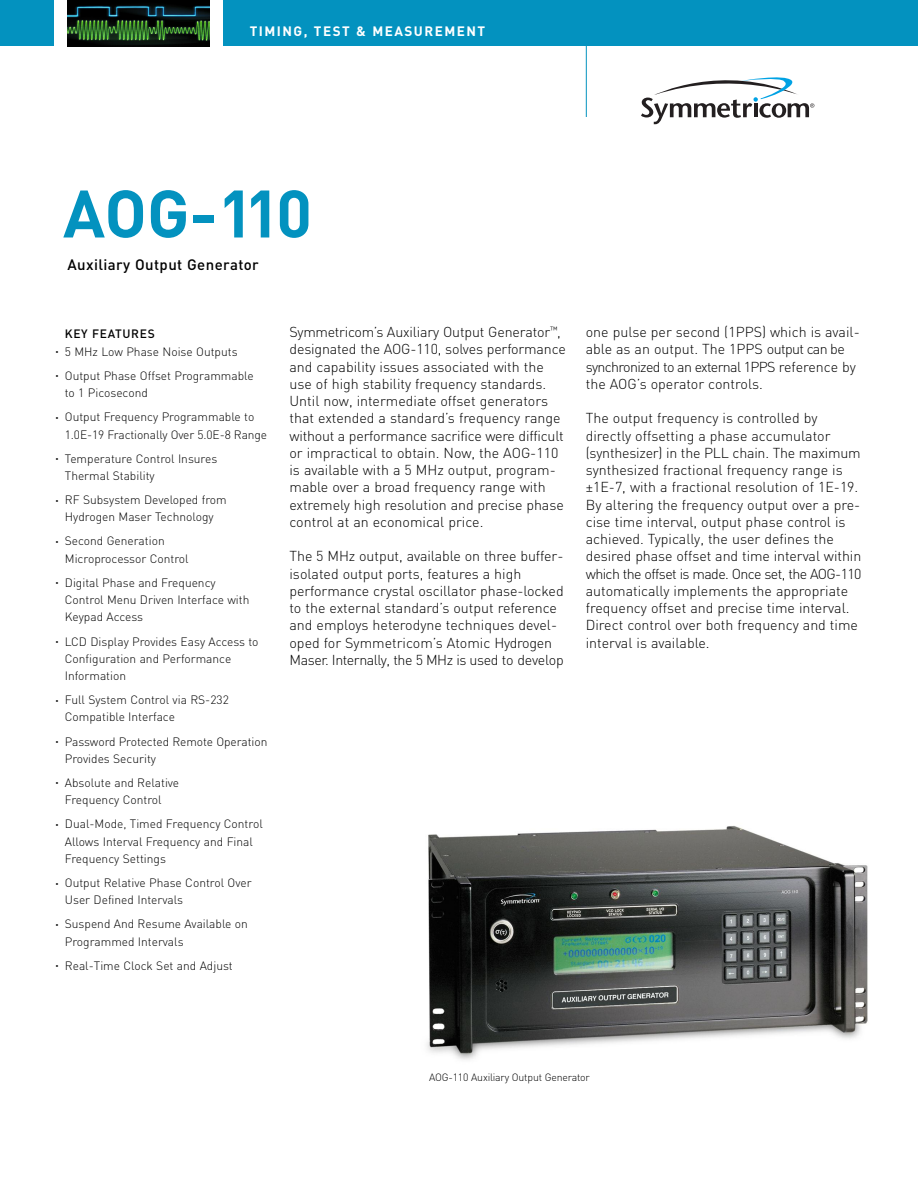
<style>
.page{position:relative;width:918px;height:1188px;background:#fff}
.page>*{position:absolute;margin:0;border:0;box-sizing:border-box;transform-origin:0 0}
.t1{font:700 66px "DIN";letter-spacing:-.035em;color:#0392bf}
.t2{font:500 15px "DIN";letter-spacing:.025em;color:#000}
.t3{font:300 14.25px/17.2px "DIN";color:#000}
.t4{font:700 13.5px "DIN";letter-spacing:.11em;color:#fff}
.t5{font:300 12px/17.2px "DIN";color:#000}
.t6{font:500 12px "DIN";letter-spacing:.055em;color:#000}
.t7{font:300 10.5px "DIN";letter-spacing:-.015em;color:#000}
.s1{font-size:6px}
</style>
<div class="page">
<div style="left:223px;top:0;width:695px;height:46px;background:#0392bf"></div>
<div style="left:0;top:0;width:54px;height:46px;background:#0392bf"></div>
<hr style="left:586px;top:34px;width:1px;height:83px;background:#0392bf">
<svg style="left:641px;top:77px;width:173px;height:47px"></svg>
<hr style="left:754px;top:103px;width:4px;height:14px;background:#231f20">
<img style="left:427px;top:825px;width:441px;height:235px">
<img style="left:68px;top:0;width:141px;height:46px">
<p class="t4" style="left:250px;top:23px;width:237px">TIMING, TEST &amp; MEASUREMENT</p>
<h1 class="t1" style="left:63px;top:176px;width:251px">AOG-110</h1>
<p class="t2" style="left:68px;top:256px;width:193px">Auxiliary Output Generator</p>
<p class="t6" style="left:65px;top:327px;width:91px">KEY FEATURES</p>
<p class="t5" style="left:56px;top:343px;width:184px"><span class="s1">•</span> 5 MHz Low Phase Noise Outputs</p>
<p class="t5" style="left:65px;top:367px;width:190px;text-indent:-9px"><span class="s1">•</span> Output Phase Offset Programmable to 1 Picosecond</p>
<p class="t5" style="left:65px;top:409px;width:204px;text-indent:-9px"><span class="s1">•</span> Output Frequency Programmable to<br>1.0E-19 Fractionally Over 5.0E-8 Range</p>
<p class="t5" style="left:65px;top:450px;width:154px;text-indent:-9px"><span class="s1">•</span> Temperature Control Insures<br>Thermal Stability</p>
<p class="t5" style="left:56px;top:491px;width:173px;text-align:center"><span class="s1">•</span> RF Subsystem Developed from<br>Hydrogen Maser Technology</p>
<p class="t5" style="left:65px;top:533px;width:125px;text-indent:-9px"><span class="s1">•</span> Second Generation<br>Microprocessor Control</p>
<p class="t5" style="left:65px;top:574px;width:186px;text-indent:-9px"><span class="s1">•</span> Digital Phase and Frequency<br>Control Menu Driven Interface with<br>Keypad Access</p>
<p class="t5" style="left:65px;top:633px;width:195px;text-indent:-9px"><span class="s1">•</span> LCD Display Provides Easy Access to<br>Configuration and Performance<br>Information</p>
<p class="t5" style="left:65px;top:691px;width:166px;text-indent:-9px"><span class="s1">•</span> Full System Control via RS-232<br>Compatible Interface</p>
<p class="t5" style="left:65px;top:733px;width:204px;text-indent:-9px"><span class="s1">•</span> Password Protected Remote Operation<br>Provides Security</p>
<p class="t5" style="left:65px;top:774px;width:116px;text-indent:-9px"><span class="s1">•</span> Absolute and Relative<br>Frequency Control</p>
<p class="t5" style="left:65px;top:816px;width:199px;text-indent:-9px"><span class="s1">•</span> Dual-Mode, Timed Frequency Control<br>Allows Interval Frequency and Final<br>Frequency Settings</p>
<p class="t5" style="left:65px;top:874px;width:188px;text-indent:-9px"><span class="s1">•</span> Output Relative Phase Control Over<br>User Defined Intervals</p>
<p class="t5" style="left:65px;top:916px;width:185px;text-indent:-9px"><span class="s1">•</span> Suspend And Resume Available on<br>Programmed Intervals</p>
<p class="t5" style="left:56px;top:957px;width:179px"><span class="s1">•</span> Real-Time Clock Set and Adjust</p>
<p class="t3" style="left:290px;top:324px;width:278px">Symmetricom’s Auxiliary Output Generator<sup>™</sup>, designated the AOG-110, solves performance and capability issues associated with the use of high stability frequency standards.<br>Until now, intermediate offset generators that extended a standard’s frequency range without a performance sacrifice were difficult or impractical to obtain. Now, the AOG-110 is available with a 5 MHz output, program&shy;mable over a broad frequency range with extremely high resolution and precise phase control at an economical price.</p>
<p class="t3" style="left:290px;top:548px;width:276px">The 5 MHz output, available on three buffer&shy;isolated output ports, features a high performance crystal oscillator phase-locked to the external standard’s output reference and employs heterodyne techniques devel&shy;oped for Symmetricom’s Atomic Hydrogen Maser. Internally, the 5 MHz is used to develop</p>
<p class="t3" style="left:586px;top:324px;width:275px">one pulse per second (1PPS) which is avail&shy;able as an output. The 1PPS output can be synchronized to an external 1PPS reference by the AOG’s operator controls.</p>
<p class="t3" style="left:586px;top:410px;width:277px">The output frequency is controlled by directly offsetting a phase accumulator (synthesizer) in the PLL chain. The maximum synthesized fractional frequency range is ±1E-7, with a fractional resolution of 1E-19.<br>By altering the frequency output over a pre&shy;cise time interval, output phase control is achieved. Typically, the user defines the desired phase offset and time interval within which the offset is made. Once set, the AOG-110 automatically implements the appropriate frequency offset and precise time interval.<br>Direct control over both frequency and time interval is available.</p>
<p class="t7" style="left:429px;top:1071px;width:162px">AOG-110 Auxiliary Output Generator</p>
</div>
